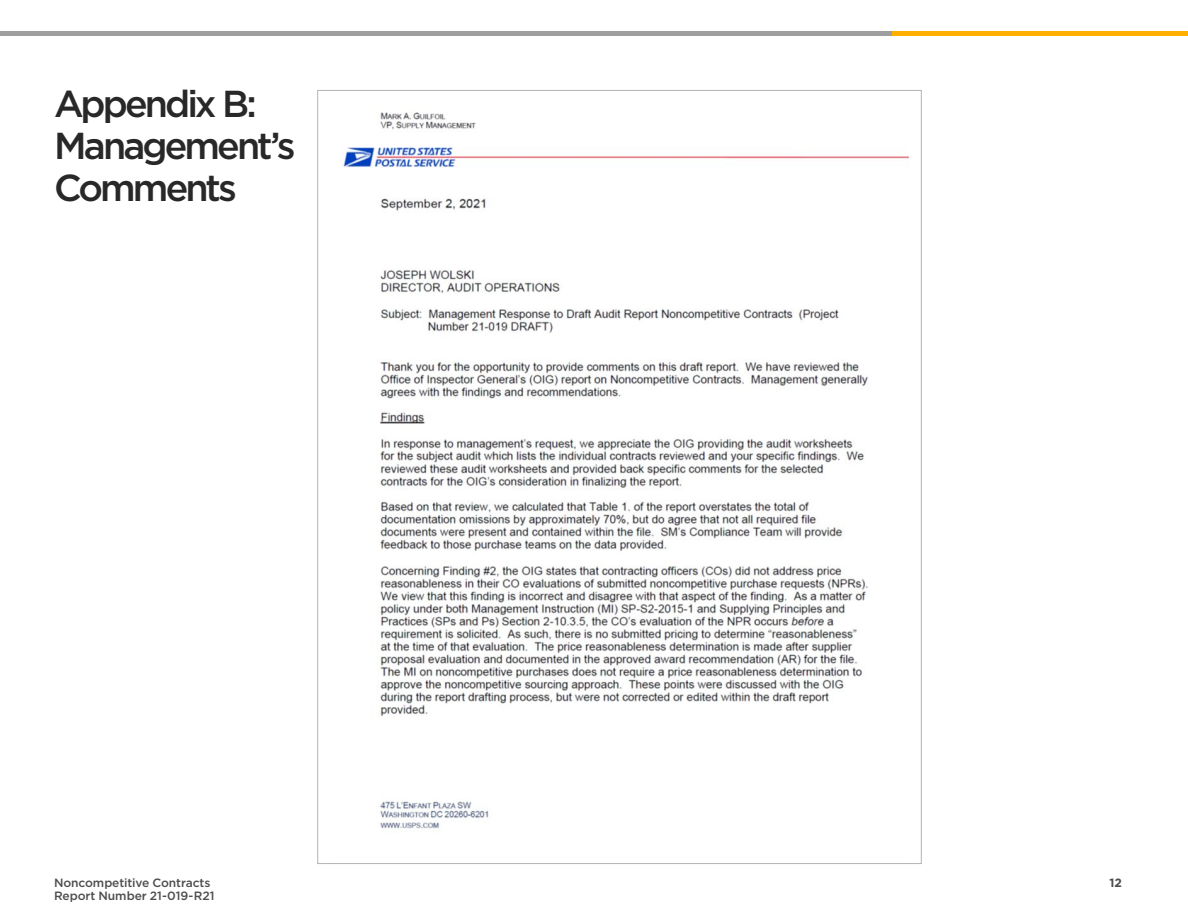
<style>
.page{position:relative;width:1188px;height:918px;background:#fff}
.page>*{position:absolute;margin:0;border:0;box-sizing:border-box;transform-origin:0 0}
.t1{font:500 37.5px/42px "Gotham";letter-spacing:-.075em;color:#292829}
.t2{font:500 12px/13.5px "Gotham";letter-spacing:-.005em;color:#4d4d4f}
.t3{font:700 12px "Gotham";color:#4d4d4f}
</style>
<div class="page">
<img style="left:341px;top:112px;width:568px;height:717px">
<hr style="left:0;top:32px;width:1188px;height:4px;background:#9e9e9e">
<hr style="left:893px;top:32px;width:295px;height:4px;background:#ffaf00">
<h1 class="t1" style="left:54px;top:82px;width:243px">Appendix B:<br>Management’s<br>Comments</h1>
<p class="t2" style="left:54px;top:875px;width:162px">Noncompetitive Contracts<br>Report Number 21-019-R21</p>
<p class="t3" style="left:1109px;top:875px;width:14px">12</p>
</div>
